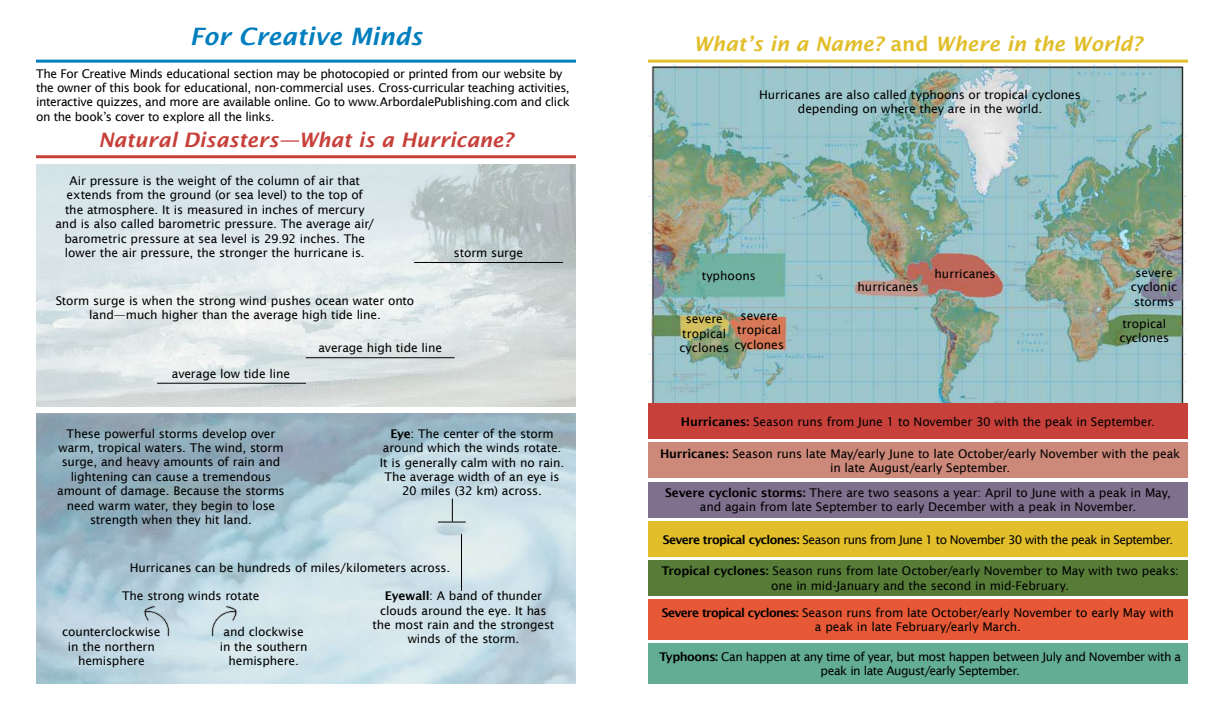
<style>
.page{position:relative;width:1224px;height:720px;background:#fff}
.page>*{position:absolute;margin:0;border:0;box-sizing:border-box;transform-origin:0 0}
.t1{font:italic 600 24px "Lucida Sans";color:#007ebe}
.t2{font:italic 600 20px "Lucida Sans";color:#c7403a}
.t3{font:italic 600 20px "Lucida Sans";color:#e2be2b}
.t4{font:12px/14.4px "Lucida Sans";letter-spacing:-.01em;color:#000;text-align:center}
.t5{font:12px/14.4px "Lucida Sans";letter-spacing:-.03em;color:#000}
.t6{font:12px/14.4px "Lucida Sans";letter-spacing:-.04em;color:#000;text-align:center}
.t7{font:12px "Lucida Sans";letter-spacing:-.05em;color:#000}
.s1{font-style:normal}
.s2{font-weight:600}
</style>
<div class="page">
<hr style="left:36px;top:60px;width:540px;height:3px;background:#007ebe">
<hr style="left:648px;top:60px;width:540px;height:3px;background:#e2be2b">
<hr style="left:36px;top:155px;width:540px;height:3px;background:#c7403a">
<img style="left:648px;top:65px;width:538px;height:338px">
<div style="left:648px;top:442px;width:540px;height:36px;background:#cc8879"></div>
<div style="left:648px;top:560px;width:540px;height:36px;background:#567c38"></div>
<div style="left:648px;top:482px;width:540px;height:36px;background:#7f708e"></div>
<div style="left:648px;top:521px;width:540px;height:36px;background:#e2be2b"></div>
<div style="left:648px;top:599px;width:540px;height:41px;background:#e65836"></div>
<div style="left:648px;top:403px;width:540px;height:36px;background:#c7403a"></div>
<div style="left:648px;top:643px;width:540px;height:41px;background:#63ad95"></div>
<img style="left:36px;top:164px;width:540px;height:243px">
<hr style="left:157px;top:383px;width:149px;height:1px;background:#000">
<hr style="left:306px;top:357px;width:149px;height:1px;background:#000">
<hr style="left:414px;top:262px;width:149px;height:1px;background:#000">
<svg style="left:438px;top:499px;width:28px;height:24px"></svg>
<img style="left:140px;top:604px;width:31px;height:34px">
<img style="left:209px;top:604px;width:31px;height:34px">
<hr style="left:461px;top:534px;width:1px;height:57px;background:#000">
<h1 class="t1" style="left:190px;top:22px;width:234px">For Creative Minds</h1>
<h2 class="t3" style="left:693px;top:33px;width:451px">What’s in a Name? <span class="s1">and</span> Where in the World?</h2>
<p class="t5" style="left:36px;top:66px;width:535px">The For Creative Minds educational section may be photocopied or printed from our website by the owner of this book for educational, non-commercial uses. Cross-curricular teaching activities, interactive quizzes, and more are available online. Go to www.ArbordalePublishing.com and click on the book’s cover to explore all the links.</p>
<h2 class="t2" style="left:98px;top:128px;width:417px">Natural Disasters—What is a Hurricane?</h2>
<p class="t4" style="left:55px;top:173px;width:320px">Air pressure is the weight of the column of air that extends from the ground (or sea level) to the top of<br>the atmosphere. It is measured in inches of mercury and is also called barometric pressure. The average air/ barometric pressure at sea level is 29.92 inches. The lower the air pressure, the stronger the hurricane is.</p>
<p class="t4" style="left:56px;top:293px;width:360px">Storm surge is when the strong wind pushes ocean water onto land—much higher than the average high tide line.</p>
<p class="t4" style="left:172px;top:367px;width:120px">average low tide line</p>
<p class="t4" style="left:318px;top:341px;width:125px">average high tide line</p>
<p class="t4" style="left:454px;top:245px;width:71px">storm surge</p>
<p class="t4" style="left:57px;top:426px;width:229px">These powerful storms develop over warm, tropical waters. The wind, storm surge, and heavy amounts of rain and lightening can cause a tremendous amount of damage. Because the storms need warm water, they begin to lose strength when they hit land.</p>
<p class="t4" style="left:380px;top:426px;width:186px"><span class="s2">Eye</span>: The center of the storm around which the winds rotate.<br>It is generally calm with no rain.<br>The average width of an eye is<br>20 miles (32 km) across.</p>
<p class="t4" style="left:130px;top:560px;width:322px">Hurricanes can be hundreds of miles/kilometers across.</p>
<p class="t4" style="left:122px;top:588px;width:139px">The strong winds rotate</p>
<p class="t4" style="left:62px;top:625px;width:100px">counterclockwise in the northern hemisphere</p>
<p class="t4" style="left:220px;top:625px;width:89px">and clockwise in the southern hemisphere.</p>
<p class="t4" style="left:373px;top:589px;width:183px"><span class="s2">Eyewall</span>: A band of thunder clouds around the eye. It has the most rain and the strongest winds of the storm.</p>
<p class="t4" style="left:759px;top:87px;width:323px">Hurricanes are also called typhoons or tropical cyclones depending on where they are in the world.</p>
<p class="t4" style="left:702px;top:269px;width:56px">typhoons</p>
<p class="t4" style="left:858px;top:280px;width:63px">hurricanes</p>
<p class="t4" style="left:935px;top:267px;width:63px">hurricanes</p>
<p class="t4" style="left:1131px;top:265px;width:48px">severe cyclonic storms</p>
<p class="t4" style="left:734px;top:309px;width:51px">severe tropical cyclones</p>
<p class="t4" style="left:679px;top:312px;width:51px">severe tropical cyclones</p>
<p class="t4" style="left:1120px;top:316px;width:51px;text-align:left">tropical cyclones</p>
<p class="t4" style="left:681px;top:415px;width:476px"><span class="s2">Hurricanes:</span> Season runs from June 1 to November 30 with the peak in September.</p>
<p class="t4" style="left:660px;top:446px;width:522px"><span class="s2">Hurricanes:</span> Season runs late May/early June to late October/early November with the peak in late August/early September.</p>
<p class="t4" style="left:665px;top:486px;width:507px"><span class="s2">Severe cyclonic storms:</span> There are two seasons a year: April to June with a peak in May, and again from late September to early December with a peak in November.</p>
<p class="t7" style="left:663px;top:533px;width:512px"><span class="s2">Severe tropical cyclones:</span> Season runs from June 1 to November 30 with the peak in September.</p>
<p class="t4" style="left:661px;top:564px;width:519px"><span class="s2">Tropical cyclones:</span> Season runs from late October/early November to May with two peaks: one in mid-January and the second in mid-February.</p>
<p class="t4" style="left:662px;top:605px;width:514px"><span class="s2">Severe tropical cyclones:</span> Season runs from late October/early November to early May with a peak in late February/early March.</p>
<p class="t6" style="left:659px;top:650px;width:524px"><span class="s2">Typhoons:</span> Can happen at any time of year, but most happen between July and November with a peak in late August/early September.</p>
</div>
